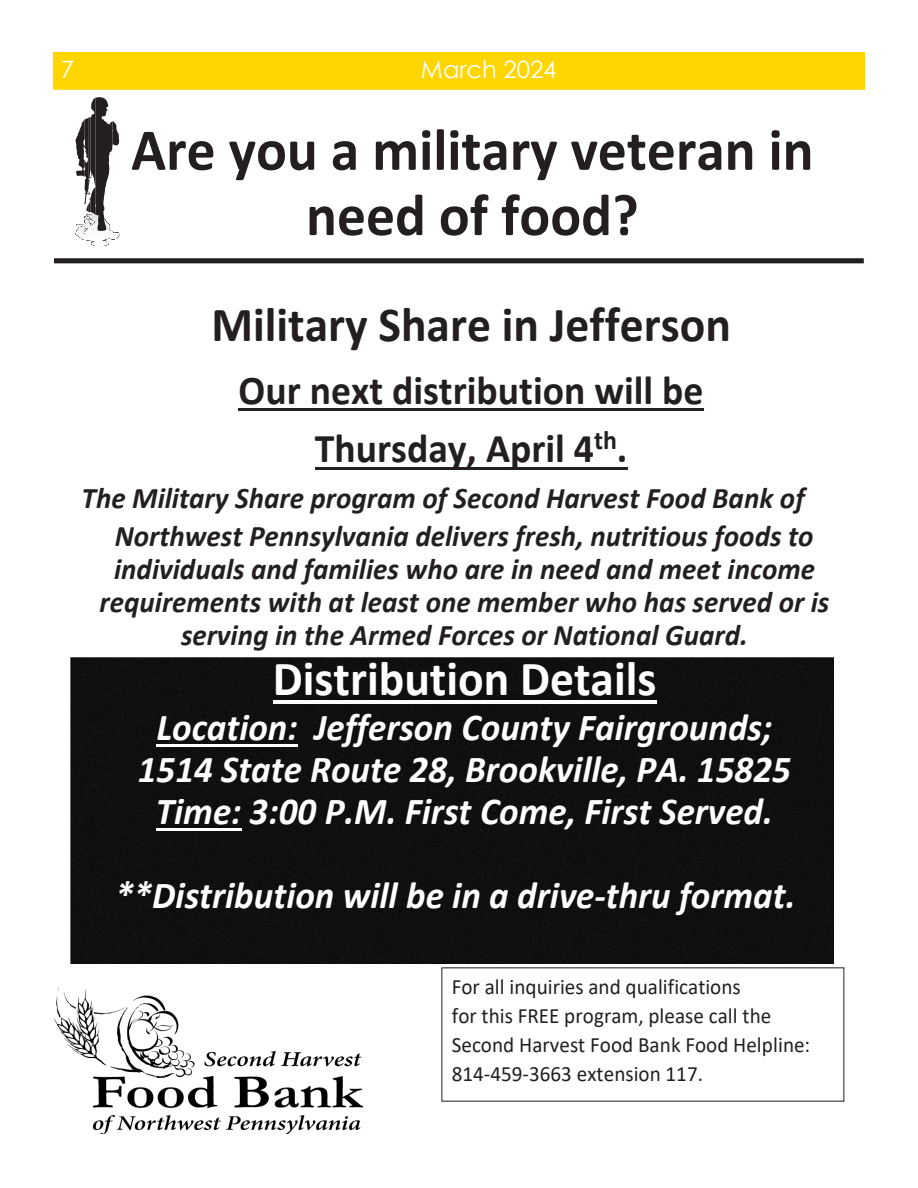
<style>
.page{position:relative;width:918px;height:1188px;background:#fff}
.page>*{position:absolute;margin:0;border:0;box-sizing:border-box;transform-origin:0 0}
.t1{font:700 59.55px/65.2px "Calibri";color:#231f20;text-align:center}
.t2{font:700 49.2px "Calibri";color:#231f20}
.t3{font:700 49.2px "Calibri";color:#fff}
.t4{font:700 40.95px/58.8px "Calibri";color:#231f20;text-align:center}
.t5{font:italic 700 38.25px/42px "Calibri";color:#fff;text-align:center}
.t6{font:italic 700 30px/33px "Calibri";color:#231f20;text-align:right}
.t7{font:24px "Century Gothic";color:#fff}
.t8{font:21.75px/28.8px "Calibri";color:#231f20}
</style>
<div class="page">
<div style="left:53px;top:52px;width:812px;height:38px;background:#ffd502"></div>
<div style="left:54px;top:258px;width:810px;height:5px;background:#231f20"></div>
<img style="left:75px;top:231px;width:44px;height:15px">
<svg style="left:75px;top:97px;width:44px;height:134px"></svg>
<img style="left:54px;top:988px;width:309px;height:146px">
<div style="left:70px;top:658px;width:764px;height:306px;background:#0f0f0f"></div>
<hr style="left:239px;top:408px;width:465px;height:3px;background:#231f20">
<hr style="left:315px;top:467px;width:312px;height:3px;background:#231f20">
<hr style="left:273px;top:700px;width:383px;height:4px;background:#fff">
<hr style="left:156px;top:744px;width:142px;height:2px;background:#fff">
<hr style="left:156px;top:828px;width:85px;height:2px;background:#fff">
<p class="t7" style="left:61px;top:52px;width:15px">7</p>
<p class="t7" style="left:421px;top:52px;width:137px">March 2024</p>
<p class="t1" style="left:131px;top:117px;width:684px">Are you a military veteran in need of food?</p>
<p class="t2" style="left:211px;top:290px;width:521px">Military Share in Jefferson</p>
<p class="t4" style="left:239px;top:360px;width:466px">Our next distribution will be<br>Thursday, April 4<sup>th</sup>.</p>
<p class="t6" style="left:82px;top:478px;width:733px;line-height:38.4px">The Military Share program of Second Harvest Food Bank of<br>Northwest Pennsylvania delivers fresh, nutritious foods to</p>
<p class="t6" style="left:100px;top:552px;width:731px;text-align:center">individuals and families who are in need and meet income requirements with at least one member who has served or is serving in the Armed Forces or National Guard.</p>
<p class="t3" style="left:273px;top:644px;width:385px">Distribution Details</p>
<p class="t5" style="left:138px;top:705px;width:655px">Location: Jefferson County Fairgrounds;<br>1514 State Route 28, Brookville, PA. 15825<br>Time: 3:00 P.M. First Come, First Served.</p>
<p class="t5" style="left:115px;top:873px;width:682px">**Distribution will be in a drive-thru format.</p>
<p class="t8" style="left:452px;top:972px;width:360px">For all inquiries and qualifications<br>for this FREE program, please call the Second Harvest Food Bank Food Helpline:<br>814-459-3663 extension 117.</p>
</div>
